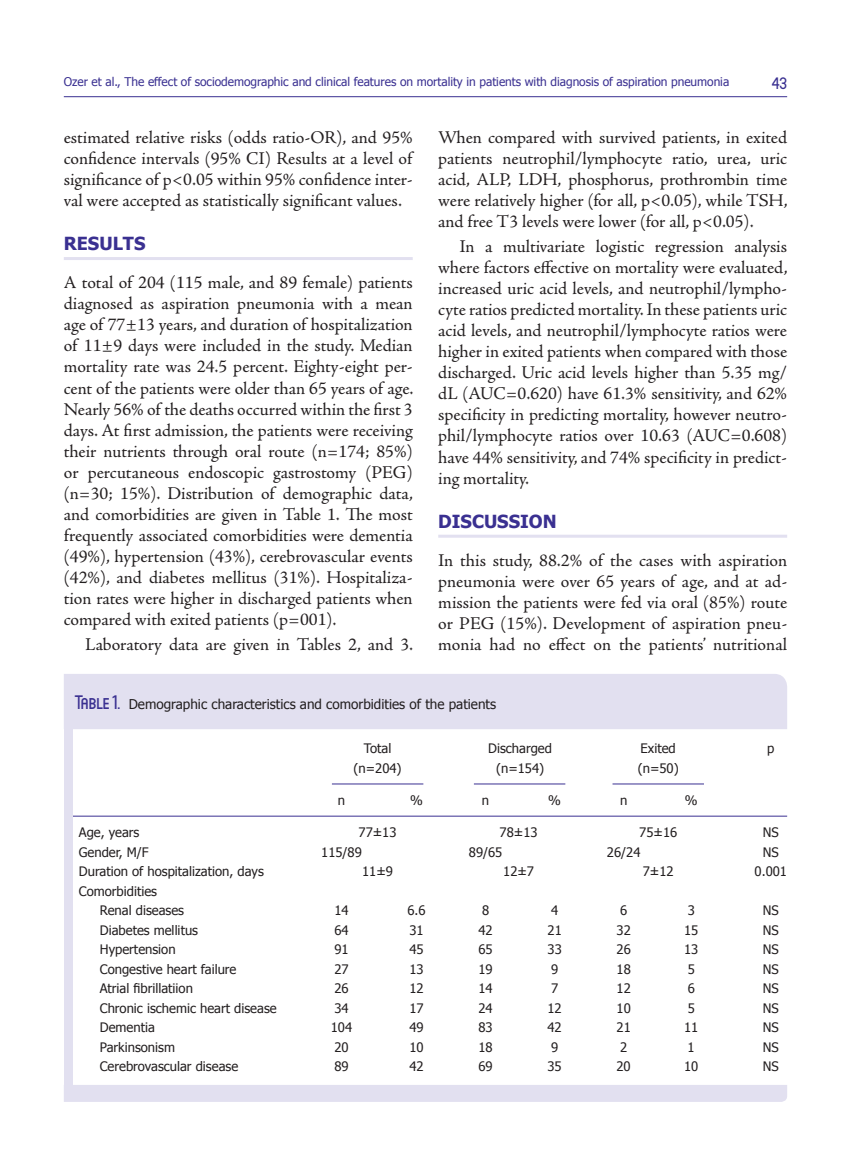
<style>
.page{position:relative;width:851px;height:1170px;background:#fff}
.page>*{position:absolute;margin:0;border:0;box-sizing:border-box;transform-origin:0 0}
.t1{font:18px/21px "Adobe Jenson Pro";color:#231f20;text-align:justify}
.t2{font:700 18px "Tahoma";color:#3a3091}
.t3{font:500 16.5px "Circula";color:#3a3091}
.t4{font:13.5px "Tahoma";color:#231f20}
.t5{font:13.05px/19.5px "Tahoma";color:#231f20}
.t6{font:12px "Tahoma";letter-spacing:-.005em;color:#3a3091}
.s1{font-family:"Circula";font-weight:500;font-size:19.5px;color:#3a3091}
</style>
<div class="page">
<hr style="left:64px;top:257px;width:348px;height:3px;background:#e2e0f0">
<hr style="left:438px;top:534px;width:349px;height:3px;background:#e2e0f0">
<hr style="left:64px;top:96px;width:723px;height:1px;background:#3a3091">
<div style="left:64px;top:1084px;width:723px;height:17px;background:#e2e0f0"></div>
<div style="left:64px;top:674px;width:723px;height:55px;background:#e2e0f0"></div>
<hr style="left:332px;top:783px;width:91px;height:1px;background:#3a3091">
<hr style="left:474px;top:783px;width:91px;height:1px;background:#3a3091">
<hr style="left:612px;top:783px;width:91px;height:1px;background:#3a3091">
<hr style="left:66px;top:815px;width:721px;height:1px;background:#3a3091">
<div style="left:64px;top:729px;width:8px;height:364px;background:#e2e0f0"></div>
<p class="t6" style="left:64px;top:73px;width:666px">Ozer et al., The effect of sociodemographic and clinical features on mortality in patients with diagnosis of aspiration pneumonia</p>
<p class="t3" style="left:771px;top:73px;width:17px">43</p>
<p class="t1" style="left:64px;top:127px;width:350px">estimated relative risks (odds ratio-OR), and 95% confidence intervals (95% CI) Results at a level of significance of p&lt;0.05 within 95% confidence inter&shy;val were accepted as statistically significant values.</p>
<p class="t2" style="left:64px;top:231px;width:83px">RESULTS</p>
<p class="t1" style="left:64px;top:272px;width:351px">A total of 204 (115 male, and 89 female) patients diagnosed as aspiration pneumonia with a mean age of 77±13 years, and duration of hospitalization of 11±9 days were included in the study. Median mortality rate was 24.5 percent. Eighty-eight per&shy;cent of the patients were older than 65 years of age.<br>Nearly 56% of the deaths occurred within the first 3 days. At first admission, the patients were receiving their nutrients through oral route (n=174; 85%) or percutaneous endoscopic gastrostomy (PEG) (n=30; 15%). Distribution of demographic data, and comorbidities are given in Table 1. The most frequently associated comorbidities were dementia (49%), hypertension (43%), cerebrovascular events (42%), and diabetes mellitus (31%). Hospitaliza&shy;tion rates were higher in discharged patients when compared with exited patients (p=001).</p>
<p class="t1" style="left:85px;top:634px;width:329px">Laboratory data are given in Tables 2, and 3.</p>
<p class="t1" style="left:438px;top:127px;width:351px">When compared with survived patients, in exited patients neutrophil/lymphocyte ratio, urea, uric acid, ALP, LDH, phosphorus, prothrombin time were relatively higher (for all, p&lt;0.05), while TSH, and free T3 levels were lower (for all, p&lt;0.05).</p>
<p class="t1" style="left:438px;top:236px;width:351px;text-indent:21px">In a multivariate logistic regression analysis where factors effective on mortality were evaluated, increased uric acid levels, and neutrophil/lympho&shy;cyte ratios predicted mortality. In these patients uric acid levels, and neutrophil/lymphocyte ratios were higher in exited patients when compared with those discharged. Uric acid levels higher than 5.35 mg/ dL (AUC=0.620) have 61.3% sensitivity, and 62% specificity in predicting mortality, however neutro&shy;phil/lymphocyte ratios over 10.63 (AUC=0.608) have 44% sensitivity, and 74% specificity in predict&shy;ing mortality.</p>
<p class="t2" style="left:438px;top:509px;width:120px">DISCUSSION</p>
<p class="t1" style="left:438px;top:550px;width:350px">In this study, 88.2% of the cases with aspiration pneumonia were over 65 years of age, and at ad&shy;mission the patients were fed via oral (85%) route or PEG (15%). Development of aspiration pneu&shy;monia had no effect on the patients’ nutritional</p>
<p class="t4" style="left:75px;top:694px;width:423px"><span class="s1">Table 1.</span> Demographic characteristics and comorbidities of the patients</p>
<p class="t5" style="left:363px;top:738px;width:29px">Total</p>
<p class="t5" style="left:488px;top:738px;width:65px">Discharged</p>
<p class="t5" style="left:640px;top:738px;width:37px">Exited</p>
<p class="t5" style="left:767px;top:738px;width:9px">p</p>
<p class="t5" style="left:353px;top:757px;width:50px">(n=204)</p>
<p class="t5" style="left:496px;top:757px;width:50px">(n=154)</p>
<p class="t5" style="left:637px;top:757px;width:43px">(n=50)</p>
<p class="t5" style="left:338px;top:789px;width:9px">n</p>
<p class="t5" style="left:410px;top:789px;width:14px">%</p>
<p class="t5" style="left:482px;top:789px;width:9px">n</p>
<p class="t5" style="left:548px;top:789px;width:14px">%</p>
<p class="t5" style="left:620px;top:789px;width:9px">n</p>
<p class="t5" style="left:684px;top:789px;width:14px">%</p>
<p class="t5" style="left:79px;top:822px;width:62px">Age, years</p>
<p class="t5" style="left:358px;top:822px;width:39px">77±13</p>
<p class="t5" style="left:499px;top:822px;width:39px">78±13</p>
<p class="t5" style="left:639px;top:822px;width:39px">75±16</p>
<p class="t5" style="left:762px;top:822px;width:17px">NS</p>
<p class="t5" style="left:79px;top:841px;width:71px">Gender, M/F</p>
<p class="t5" style="left:321px;top:841px;width:42px">115/89</p>
<p class="t5" style="left:469px;top:841px;width:35px">89/65</p>
<p class="t5" style="left:607px;top:841px;width:35px">26/24</p>
<p class="t5" style="left:762px;top:841px;width:17px">NS</p>
<p class="t5" style="left:79px;top:861px;width:186px">Duration of hospitalization, days</p>
<p class="t5" style="left:362px;top:861px;width:32px">11±9</p>
<p class="t5" style="left:503px;top:861px;width:32px">12±7</p>
<p class="t5" style="left:642px;top:861px;width:32px">7±12</p>
<p class="t5" style="left:754px;top:861px;width:34px">0.001</p>
<p class="t5" style="left:100px;top:880px;width:86px;text-indent:-21px">Comorbidities<br>Renal diseases</p>
<p class="t5" style="left:334px;top:900px;width:16px">14</p>
<p class="t5" style="left:407px;top:900px;width:20px">6.6</p>
<p class="t5" style="left:482px;top:900px;width:9px">8</p>
<p class="t5" style="left:551px;top:900px;width:9px">4</p>
<p class="t5" style="left:620px;top:900px;width:9px">6</p>
<p class="t5" style="left:687px;top:900px;width:9px">3</p>
<p class="t5" style="left:762px;top:900px;width:17px">NS</p>
<p class="t5" style="left:100px;top:919px;width:100px">Diabetes mellitus</p>
<p class="t5" style="left:334px;top:919px;width:16px">64</p>
<p class="t5" style="left:409px;top:919px;width:16px">31</p>
<p class="t5" style="left:478px;top:919px;width:16px">42</p>
<p class="t5" style="left:547px;top:919px;width:16px">21</p>
<p class="t5" style="left:616px;top:919px;width:16px">32</p>
<p class="t5" style="left:684px;top:919px;width:16px">15</p>
<p class="t5" style="left:762px;top:919px;width:17px">NS</p>
<p class="t5" style="left:100px;top:939px;width:77px">Hypertension</p>
<p class="t5" style="left:334px;top:939px;width:16px">91</p>
<p class="t5" style="left:409px;top:939px;width:16px">45</p>
<p class="t5" style="left:478px;top:939px;width:16px">65</p>
<p class="t5" style="left:547px;top:939px;width:16px">33</p>
<p class="t5" style="left:616px;top:939px;width:16px">26</p>
<p class="t5" style="left:684px;top:939px;width:16px">13</p>
<p class="t5" style="left:762px;top:939px;width:17px">NS</p>
<p class="t5" style="left:100px;top:958px;width:138px">Congestive heart failure</p>
<p class="t5" style="left:334px;top:958px;width:16px">27</p>
<p class="t5" style="left:409px;top:958px;width:16px">13</p>
<p class="t5" style="left:478px;top:958px;width:16px">19</p>
<p class="t5" style="left:551px;top:958px;width:9px">9</p>
<p class="t5" style="left:616px;top:958px;width:16px">18</p>
<p class="t5" style="left:687px;top:958px;width:9px">5</p>
<p class="t5" style="left:762px;top:958px;width:17px">NS</p>
<p class="t5" style="left:100px;top:978px;width:95px">Atrial fibrillatiion</p>
<p class="t5" style="left:334px;top:978px;width:16px">26</p>
<p class="t5" style="left:409px;top:978px;width:16px">12</p>
<p class="t5" style="left:478px;top:978px;width:16px">14</p>
<p class="t5" style="left:551px;top:978px;width:9px">7</p>
<p class="t5" style="left:616px;top:978px;width:16px">12</p>
<p class="t5" style="left:687px;top:978px;width:9px">6</p>
<p class="t5" style="left:762px;top:978px;width:17px">NS</p>
<p class="t5" style="left:100px;top:997px;width:178px">Chronic ischemic heart disease</p>
<p class="t5" style="left:334px;top:997px;width:16px">34</p>
<p class="t5" style="left:409px;top:997px;width:16px">17</p>
<p class="t5" style="left:478px;top:997px;width:16px">24</p>
<p class="t5" style="left:547px;top:997px;width:16px">12</p>
<p class="t5" style="left:616px;top:997px;width:16px">10</p>
<p class="t5" style="left:687px;top:997px;width:9px">5</p>
<p class="t5" style="left:762px;top:997px;width:17px">NS</p>
<p class="t5" style="left:100px;top:1017px;width:57px">Dementia</p>
<p class="t5" style="left:331px;top:1017px;width:23px">104</p>
<p class="t5" style="left:409px;top:1017px;width:16px">49</p>
<p class="t5" style="left:478px;top:1017px;width:16px">83</p>
<p class="t5" style="left:547px;top:1017px;width:16px">42</p>
<p class="t5" style="left:616px;top:1017px;width:16px">21</p>
<p class="t5" style="left:684px;top:1017px;width:16px">11</p>
<p class="t5" style="left:762px;top:1017px;width:17px">NS</p>
<p class="t5" style="left:100px;top:1036px;width:77px">Parkinsonism</p>
<p class="t5" style="left:334px;top:1036px;width:16px">20</p>
<p class="t5" style="left:409px;top:1036px;width:16px">10</p>
<p class="t5" style="left:478px;top:1036px;width:16px">18</p>
<p class="t5" style="left:551px;top:1036px;width:9px">9</p>
<p class="t5" style="left:620px;top:1036px;width:9px">2</p>
<p class="t5" style="left:687px;top:1036px;width:9px">1</p>
<p class="t5" style="left:762px;top:1036px;width:17px">NS</p>
<p class="t5" style="left:100px;top:1056px;width:140px">Cerebrovascular disease</p>
<p class="t5" style="left:334px;top:1056px;width:16px">89</p>
<p class="t5" style="left:409px;top:1056px;width:16px">42</p>
<p class="t5" style="left:478px;top:1056px;width:16px">69</p>
<p class="t5" style="left:547px;top:1056px;width:16px">35</p>
<p class="t5" style="left:616px;top:1056px;width:16px">20</p>
<p class="t5" style="left:684px;top:1056px;width:16px">10</p>
<p class="t5" style="left:762px;top:1056px;width:17px">NS</p>
</div>
